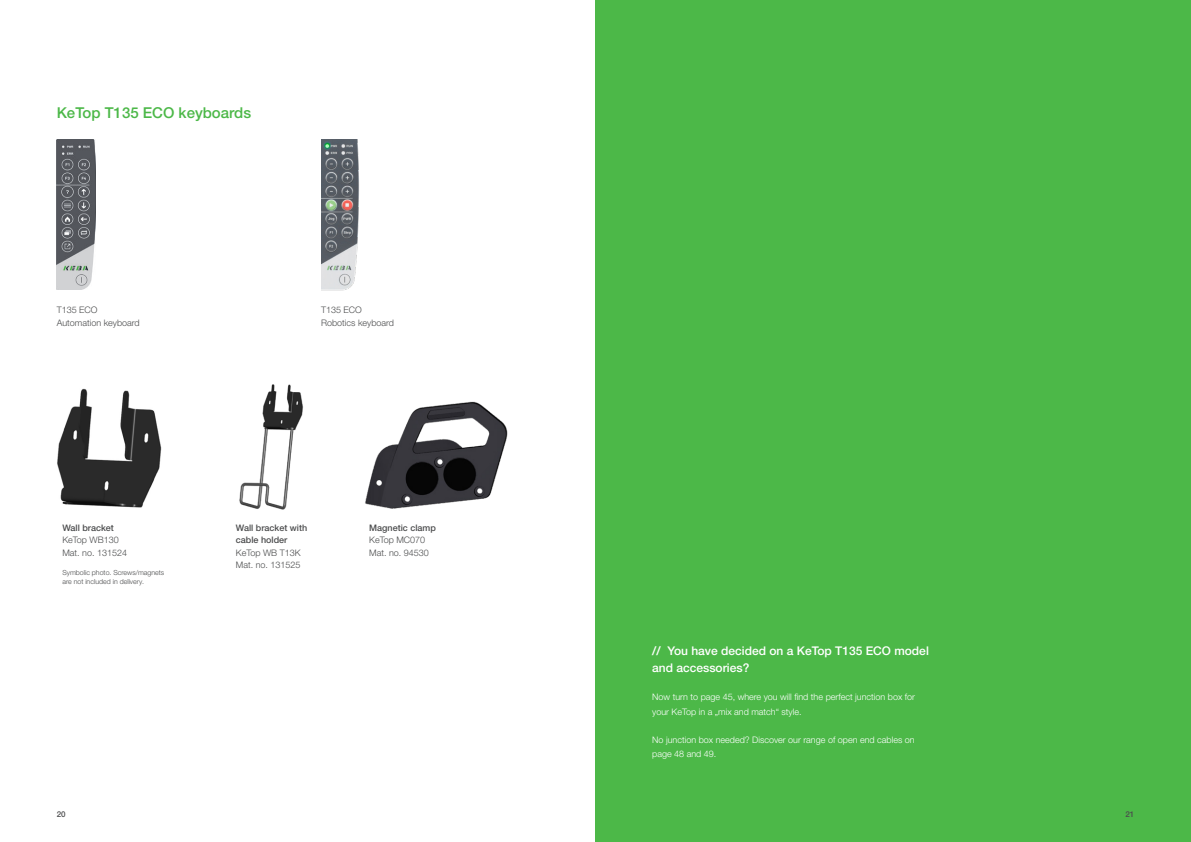
<style>
.page{position:relative;width:1191px;height:842px;background:#fff}
.page>*{position:absolute;margin:0;border:0;box-sizing:border-box;transform-origin:0 0}
.t1{font:500 15px "Helvetica Neue LT Pro";color:#4cb848}
.t2{font:500 12px/17px "Helvetica Neue LT Pro";color:#fff}
.t3{font:300 9px/14.2px "Helvetica Neue LT Pro";color:#fff}
.t4{font:300 9px/12.5px "Helvetica Neue LT Pro";color:#4b4c4d}
.t5{font:500 9px/12.5px "Helvetica Neue LT Pro";color:#4b4c4d}
.t6{font:500 8px "Helvetica Neue LT Pro";color:#4b4c4d}
.t7{font:300 7px/9px "Helvetica Neue LT Pro";color:#4b4c4d}
</style>
<div class="page">
<div style="left:595px;top:0;width:596px;height:842px;background:#4cb848"></div>
<img style="left:57px;top:140px;width:38px;height:149px">
<img style="left:321px;top:140px;width:38px;height:151px">
<img style="left:57px;top:388px;width:105px;height:120px">
<img style="left:239px;top:384px;width:64px;height:126px">
<img style="left:365px;top:401px;width:143px;height:108px">
<h1 class="t1" style="left:57px;top:104px;width:196px">KeTop T135 ECO keyboards</h1>
<p class="t4" style="left:57px;top:303px;width:85px">T135 ECO<br>Automation keyboard</p>
<p class="t4" style="left:321px;top:303px;width:75px">T135 ECO<br>Robotics keyboard</p>
<p class="t5" style="left:62px;top:521px;width:53px">Wall bracket</p>
<p class="t4" style="left:62px;top:534px;width:66px">KeTop WB130<br>Mat. no. 131524</p>
<p class="t7" style="left:62px;top:568px;width:103px">Symbolic photo. Screws/magnets are not included in delivery.</p>
<p class="t5" style="left:236px;top:521px;width:73px">Wall bracket with cable holder</p>
<p class="t4" style="left:236px;top:546px;width:66px">KeTop WB T13K<br>Mat. no. 131525</p>
<p class="t5" style="left:369px;top:521px;width:68px">Magnetic clamp</p>
<p class="t4" style="left:369px;top:534px;width:61px">KeTop MC070<br>Mat. no. 94530</p>
<h2 class="t2" style="left:652px;top:642px;width:278px">// You have decided on a KeTop T135 ECO model and accessories?</h2>
<p class="t3" style="left:652px;top:690px;width:264px">Now turn to page 45, where you will find the perfect junction box for your KeTop in a „mix and match“ style.</p>
<p class="t3" style="left:652px;top:732px;width:264px">No junction box needed? Discover our range of open end cables on page 48 and 49.</p>
<p class="t6" style="left:57px;top:809px;width:10px">20</p>
<p class="t6" style="left:1125px;top:809px;width:10px">21</p>
</div>
